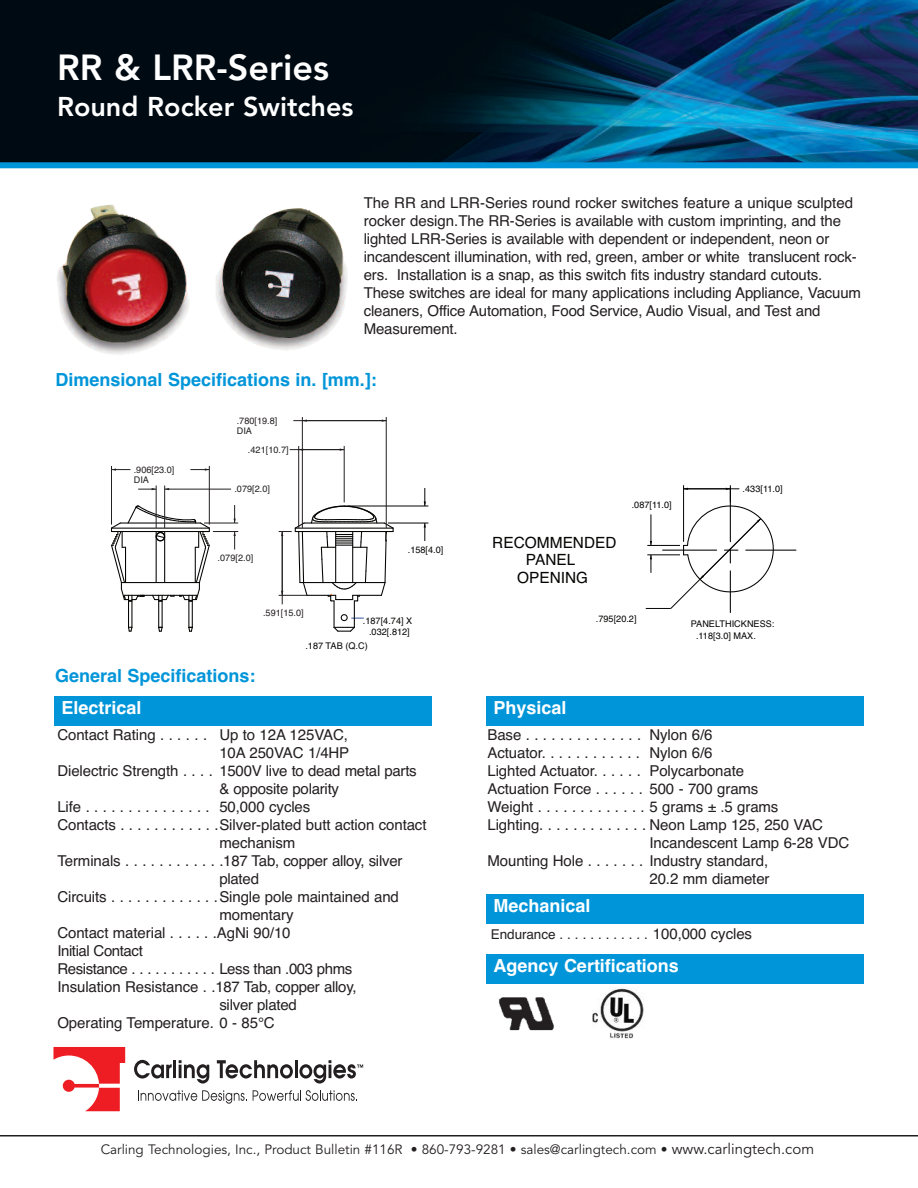
<style>
.page{position:relative;width:918px;height:1188px;background:#fff}
.page>*{position:absolute;margin:0;border:0;box-sizing:border-box;transform-origin:0 0}
.t1{font:800 36px "Avenir LT Std";color:#fff}
.t2{font:800 27px "Avenir LT Std";color:#fff}
.t3{font:700 18px "Helvetica";color:#0095d9}
.t4{font:700 18px "Helvetica";color:#fff}
.t5{font:15.45px/17.5px "Helvetica";color:#040503;text-align:center}
.t6{font:15px/18px "Helvetica";letter-spacing:-.01em;color:#231f20}
.t7{font:15px "Helvetica";letter-spacing:-.03em;color:#231f20}
.t8{font:13.5px "Avenir LT Std";color:#231f20}
.t9{font:13.5px "Helvetica";letter-spacing:-.005em;color:#231f20}
.t10{font:9.15px/11.6px "Helvetica";color:#040503;text-align:center}
.t11{font:9.15px/10.4px "Helvetica";color:#231f20}
.s1{font-size:15px}
</style>
<div class="page">
<svg style="left:134px;top:1060px;width:38px;height:19px"></svg>
<hr style="left:173px;top:1060px;width:3px;height:18px;background:#231f20">
<svg style="left:179px;top:1060px;width:30px;height:24px"></svg>
<svg style="left:217px;top:1060px;width:76px;height:19px"></svg>
<hr style="left:295px;top:1060px;width:3px;height:18px;background:#231f20">
<svg style="left:299px;top:1060px;width:64px;height:24px"></svg>
<svg style="left:138px;top:1090px;width:109px;height:14px"></svg>
<svg style="left:253px;top:1090px;width:104px;height:11px"></svg>
<svg style="left:53px;top:1047px;width:72px;height:64px"></svg>
<img style="left:0;top:0;width:918px;height:162px">
<div style="left:0;top:162px;width:918px;height:6px;background:#0095d9"></div>
<hr style="left:0;top:1135px;width:918px;height:1px;background:#231f20">
<img style="left:57px;top:204px;width:291px;height:151px">
<svg style="left:111px;top:505px;width:100px;height:97px"></svg>
<svg style="left:663px;top:488px;width:133px;height:125px"></svg>
<hr style="left:162px;top:595px;width:1px;height:32px;background:#040503">
<hr style="left:188px;top:595px;width:1px;height:32px;background:#040503">
<hr style="left:192px;top:595px;width:1px;height:32px;background:#040503">
<hr style="left:128px;top:595px;width:1px;height:32px;background:#040503">
<hr style="left:131px;top:595px;width:1px;height:32px;background:#040503">
<hr style="left:158px;top:595px;width:1px;height:32px;background:#040503">
<svg style="left:294px;top:505px;width:101px;height:127px"></svg>
<div style="left:341px;top:614px;width:7px;height:7px;border:1px solid #040503;border-radius:50%"></div>
<svg style="left:188px;top:626px;width:5px;height:6px"></svg>
<svg style="left:158px;top:626px;width:5px;height:6px"></svg>
<svg style="left:128px;top:626px;width:5px;height:6px"></svg>
<div style="left:54px;top:696px;width:378px;height:29px;background:#0095d9"></div>
<div style="left:486px;top:894px;width:378px;height:29px;background:#0095d9"></div>
<div style="left:486px;top:696px;width:378px;height:29px;background:#0095d9"></div>
<div style="left:486px;top:954px;width:378px;height:29px;background:#0095d9"></div>
<img style="left:499px;top:997px;width:56px;height:34px">
<img style="left:592px;top:988px;width:52px;height:51px">
<h1 class="t1" style="left:57px;top:53px;width:274px">RR &amp; LRR-Series</h1>
<h2 class="t2" style="left:57px;top:96px;width:298px">Round Rocker Switches</h2>
<p class="t6" style="left:364px;top:194px;width:499px">The RR and LRR-Series round rocker switches feature a unique sculpted rocker design.The RR-Series is available with custom imprinting, and the lighted LRR-Series is available with dependent or independent, neon or incandescent illumination, with red, green, amber or white translucent rock&shy;ers. Installation is a snap, as this switch fits industry standard cutouts.<br>These switches are ideal for many applications including Appliance, Vacuum cleaners, Office Automation, Food Service, Audio Visual, and Test and Measurement.</p>
<p class="t3" style="left:56px;top:369px;width:323px">Dimensional Specifications in. [mm.]:</p>
<p class="t11" style="left:237px;top:415px;width:42px">.780[19.8]<br>DIA</p>
<p class="t11" style="left:134px;top:464px;width:42px">.906[23.0]<br>DIA</p>
<p class="t11" style="left:248px;top:444px;width:42px">.421[10.7]</p>
<p class="t11" style="left:234px;top:484px;width:37px">.079[2.0]</p>
<p class="t11" style="left:218px;top:553px;width:37px">.079[2.0]</p>
<p class="t10" style="left:408px;top:544px;width:37px">.158[4.0]</p>
<p class="t11" style="left:263px;top:608px;width:42px">.591[15.0]</p>
<p class="t10" style="left:363px;top:615px;width:51px">.187[4.74] X .032[.812]</p>
<p class="t10" style="left:305px;top:640px;width:64px">.187 TAB (Q.C)</p>
<p class="t3" style="left:55px;top:665px;width:202px">General Specifications:</p>
<p class="t4" style="left:62px;top:697px;width:82px">Electrical</p>
<p class="t6" style="left:57px;top:726px;width:292px">Contact Rating . . . . . . Up to 12A 125VAC,</p>
<p class="t6" style="left:219px;top:744px;width:131px">10A 250VAC 1/4HP</p>
<p class="t6" style="left:57px;top:762px;width:361px">Dielectric Strength . . . . 1500V live to dead metal parts</p>
<p class="t6" style="left:219px;top:780px;width:121px">&amp; opposite polarity</p>
<p class="t6" style="left:57px;top:798px;width:254px">Life............... 50,000cycles</p>
<p class="t6" style="left:57px;top:816px;width:371px">Contacts . . . . . . . . . . . .Silver-plated butt action contact</p>
<p class="t6" style="left:219px;top:834px;width:77px">mechanism</p>
<p class="t6" style="left:57px;top:852px;width:347px">Terminals . . . . . . . . . . . .187 Tab, copper alloy, silver</p>
<p class="t6" style="left:219px;top:870px;width:41px">plated</p>
<p class="t6" style="left:57px;top:888px;width:343px">Circuits . . . . . . . . . . . . .Single pole maintained and</p>
<p class="t6" style="left:219px;top:906px;width:76px">momentary</p>
<p class="t6" style="left:57px;top:924px;width:235px">Contact material . . . . . .AgNi 90/10</p>
<p class="t7" style="left:57px;top:942px;width:87px">Initial Contact</p>
<p class="t7" style="left:57px;top:960px;width:296px">Resistance . . . . . . . . . . . Less than .003 phms</p>
<p class="t6" style="left:57px;top:978px;width:301px">Insulation Resistance . .187 Tab, copper alloy,</p>
<p class="t6" style="left:219px;top:996px;width:79px">silver plated</p>
<p class="t6" style="left:57px;top:1014px;width:219px">Operating Temperature. 0 - 85°C</p>
<p class="t5" style="left:492px;top:534px;width:126px">RECOMMENDED<br>PANEL<br>OPENING</p>
<p class="t10" style="left:632px;top:500px;width:42px">.087[11.0]</p>
<p class="t10" style="left:596px;top:613px;width:42px">.795[20.2]</p>
<p class="t10" style="left:743px;top:483px;width:42px">.433[11.0]</p>
<p class="t10" style="left:696px;top:619px;width:80px;text-align:left;text-indent:-5px">PANELTHICKNESS: .118[3.0] MAX.</p>
<p class="t4" style="left:494px;top:697px;width:75px">Physical</p>
<p class="t6" style="left:488px;top:725px;width:226px">Base.............. Nylon6/6</p>
<p class="t6" style="left:488px;top:743px;width:226px">Actuator. . . . . . . . . . . . Nylon 6/6</p>
<p class="t6" style="left:488px;top:761px;width:258px">Lighted Actuator. . . . . . Polycarbonate</p>
<p class="t6" style="left:488px;top:779px;width:272px">Actuation Force . . . . . . 500 - 700 grams</p>
<p class="t6" style="left:488px;top:797px;width:292px">Weight.............5grams±.5grams</p>
<p class="t6" style="left:488px;top:815px;width:337px">Lighting. . . . . . . . . . . . . Neon Lamp 125, 250 VAC</p>
<p class="t6" style="left:650px;top:833px;width:201px">Incandescent Lamp 6-28 VDC</p>
<p class="t6" style="left:488px;top:851px;width:282px">Mounting Hole . . . . . . . Industry standard,</p>
<p class="t6" style="left:650px;top:869px;width:122px">20.2 mm diameter</p>
<p class="t4" style="left:494px;top:895px;width:99px">Mechanical</p>
<p class="t9" style="left:491px;top:927px;width:263px">Endurance . . . . . . . . . . . . <span class="s1">100,000 cycles</span></p>
<p class="t4" style="left:494px;top:955px;width:187px">Agency Certifications</p>
<p class="t8" style="left:101px;top:1144px;width:715px">Carling Technologies, Inc., Product Bulletin #116R • 860-793-9281 • sales@carlingtech.com • <span class="s1">www.carlingtech.com</span></p>
</div>
